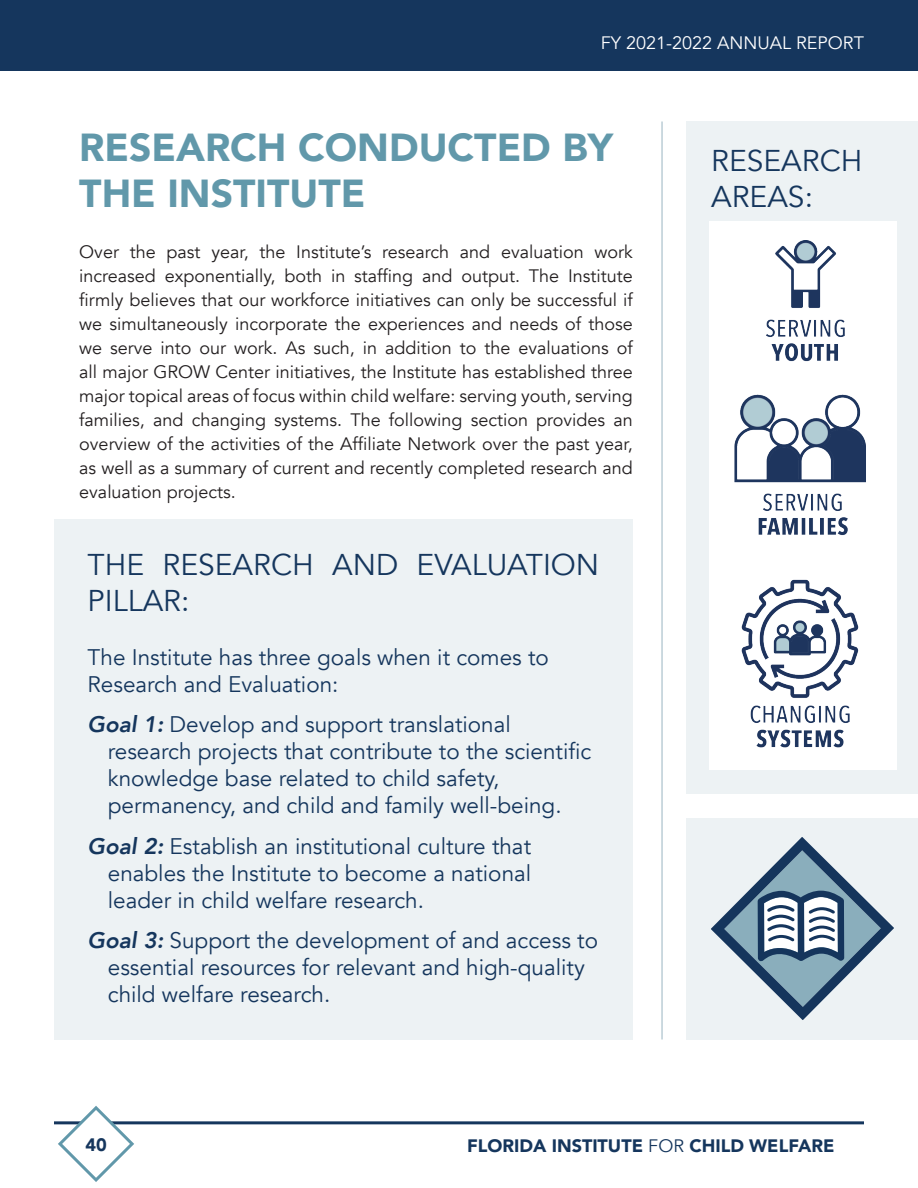
<style>
.page{position:relative;width:918px;height:1188px;background:#fff}
.page>*{position:absolute;margin:0;border:0;box-sizing:border-box;transform-origin:0 0}
.Header_1{font:900 39px/46.8px "Avenir";color:#6198aa}
.t1{font:30px/36px "Avenir";color:#15365d}
.Call_Out_Box_Text{font:22.5px/27px "Avenir";color:#15365d}
.Normal_Text___Header{font:18px/24px "Avenir";color:#231f20;text-align:justify}
.t2{font:900 18px "Avenir";color:#15365d}
.t3{font:18px "Avenir";color:#fff}
.s1{font-weight:800;font-style:italic}
.s2{font-weight:400}
</style>
<div class="page">
<div style="left:0;top:0;width:918px;height:70px;background:#15365d"></div>
<hr style="left:54px;top:1121px;width:810px;height:3px;background:#15365d">
<svg style="left:56px;top:1106px;width:80px;height:76px"></svg>
<div style="left:687px;top:818px;width:231px;height:222px;background:#edf2f4"></div>
<hr style="left:661px;top:122px;width:2px;height:918px;background:#bbcdd6">
<div style="left:687px;top:122px;width:231px;height:672px;background:#edf2f4"></div>
<div style="left:709px;top:221px;width:188px;height:549px;background:#fff"></div>
<img style="left:734px;top:240px;width:132px;height:508px">
<div style="left:54px;top:519px;width:579px;height:521px;background:#edf2f4"></div>
<svg style="left:711px;top:837px;width:183px;height:183px"></svg>
<p class="t3" style="left:601px;top:33px;width:265px">FY 2021-2022 ANNUAL REPORT</p>
<p class="Header_1" style="left:79px;top:123px;width:535px">RESEARCH CONDUCTED BY<br>THE INSTITUTE</p>
<p class="Normal_Text___Header" style="left:79px;top:240px;width:555px">Over the past year, the Institute’s research and evaluation work increased exponentially, both in staffing and output. The Institute firmly believes that our workforce initiatives can only be successful if we simultaneously incorporate the experiences and needs of those we serve into our work. As such, in addition to the evaluations of all major GROW Center initiatives, the Institute has established three major topical areas of focus within child welfare: serving youth, serving families, and changing systems. The following section provides an overview of the activities of the Affiliate Network over the past year, as well as a summary of current and recently completed research and evaluation projects.</p>
<p class="t1" style="left:88px;top:547px;width:513px">THE RESEARCH AND EVALUATION<br>PILLAR:</p>
<p class="Call_Out_Box_Text" style="left:88px;top:644px;width:463px">The Institute has three goals when it comes to<br>Research and Evaluation:</p>
<p class="Call_Out_Box_Text" style="left:108px;top:711px;width:485px;text-indent:-20px"><span class="s1">Goal 1:</span> Develop and support translational research projects that contribute to the scientific knowledge base related to child safety, permanency, and child and family well-being.</p>
<p class="Call_Out_Box_Text" style="left:108px;top:833px;width:425px;text-align:justify;text-indent:-20px"><span class="s1">Goal 2:</span> Establish an institutional culture that enables the Institute to become a national leader in child welfare research.</p>
<p class="Call_Out_Box_Text" style="left:108px;top:927px;width:492px;text-indent:-20px"><span class="s1">Goal 3:</span> Support the development of and access to essential resources for relevant and high-quality child welfare research.</p>
<p class="t1" style="left:711px;top:143px;width:153px">RESEARCH</p>
<p class="t1" style="left:711px;top:179px;width:103px">AREAS:</p>
<p class="t2" style="left:85px;top:1129px;width:23px">40</p>
<p class="t2" style="left:467px;top:1130px;width:369px">FLORIDA INSTITUTE <span class="s2">FOR</span> CHILD WELFARE</p>
</div>
